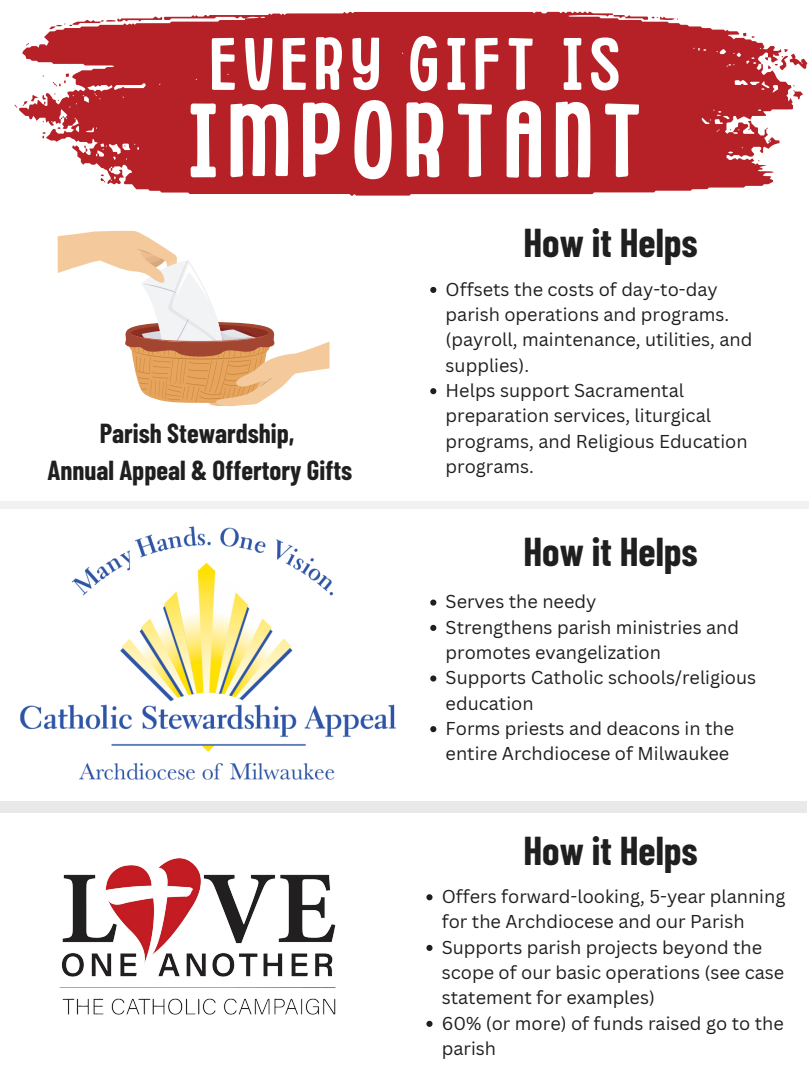
<style>
.page{position:relative;width:810px;height:1080px;background:#fff}
.page>*{position:absolute;margin:0;border:0;box-sizing:border-box;transform-origin:0 0}
.t1{font:105.12px "Childling";letter-spacing:.08em;color:#fff}
.t2{font:74.06px "Childling";letter-spacing:.08em;color:#fff}
.t3{font:700 39.38px "Barlow Condensed";color:#201f20}
.t4{font:700 26.88px/37.5px "Barlow Condensed";color:#201f20;text-align:center}
.t5{font:18.12px/25.3px "Canva Sans";color:#201f20}
</style>
<div class="page">
<div style="left:0;top:802px;width:806px;height:10px;background:#e9e9e9"></div>
<img style="left:59px;top:858px;width:277px;height:157px">
<div style="left:0;top:502px;width:809px;height:7px;background:#f1f1f1"></div>
<img style="left:20px;top:526px;width:376px;height:254px">
<svg style="left:58px;top:231px;width:272px;height:176px"></svg>
<svg style="left:19px;top:11px;width:774px;height:185px;background:#bf4045"></svg>
<svg style="left:84px;top:145px;width:3px;height:7px"></svg>
<svg style="left:42px;top:132px;width:4px;height:7px"></svg>
<svg style="left:613px;top:15px;width:65px;height:5px"></svg>
<svg style="left:49px;top:16px;width:114px;height:13px"></svg>
<svg style="left:25px;top:43px;width:5px;height:3px"></svg>
<svg style="left:765px;top:49px;width:42px;height:21px"></svg>
<svg style="left:53px;top:73px;width:16px;height:14px"></svg>
<svg style="left:793px;top:85px;width:10px;height:15px"></svg>
<svg style="left:54px;top:93px;width:5px;height:8px"></svg>
<svg style="left:14px;top:95px;width:33px;height:13px"></svg>
<svg style="left:100px;top:168px;width:13px;height:15px"></svg>
<svg style="left:430px;top:287px;width:6px;height:6px"></svg>
<svg style="left:430px;top:388px;width:6px;height:6px"></svg>
<svg style="left:430px;top:600px;width:6px;height:6px"></svg>
<svg style="left:430px;top:625px;width:6px;height:6px"></svg>
<svg style="left:430px;top:675px;width:6px;height:7px"></svg>
<svg style="left:430px;top:726px;width:6px;height:6px"></svg>
<svg style="left:426px;top:894px;width:7px;height:6px"></svg>
<svg style="left:426px;top:945px;width:7px;height:6px"></svg>
<svg style="left:426px;top:1021px;width:7px;height:6px"></svg>
<h2 class="t2" style="left:210px;top:31px;width:412px">EVERY GIFT IS</h2>
<h1 class="t1" style="left:187px;top:93px;width:456px">IMPORTANT</h1>
<h3 class="t4" style="left:47px;top:413px;width:306px">Parish Stewardship,<br>Annual Appeal &amp; Offertory Gifts</h3>
<h3 class="t3" style="left:523px;top:217px;width:176px">How it Helps</h3>
<p class="t5" style="left:446px;top:276px;width:308px">Offsets the costs of day-to-day parish operations and programs. (payroll, maintenance, utilities, and supplies).<br>Helps support Sacramental preparation services, liturgical programs, and Religious Education programs.</p>
<h3 class="t3" style="left:523px;top:527px;width:176px">How it Helps</h3>
<p class="t5" style="left:446px;top:589px;width:312px">Serves the needy<br>Strengthens parish ministries and promotes evangelization<br>Supports Catholic schools/religious education<br>Forms priests and deacons in the entire Archdiocese of Milwaukee</p>
<h3 class="t3" style="left:523px;top:825px;width:176px">How it Helps</h3>
<p class="t5" style="left:442px;top:883px;width:345px">Offers forward-looking, 5-year planning for the Archdiocese and our Parish<br>Supports parish projects beyond the scope of our basic operations (see case statement for examples)<br>60% (or more) of funds raised go to the parish</p>
</div>
